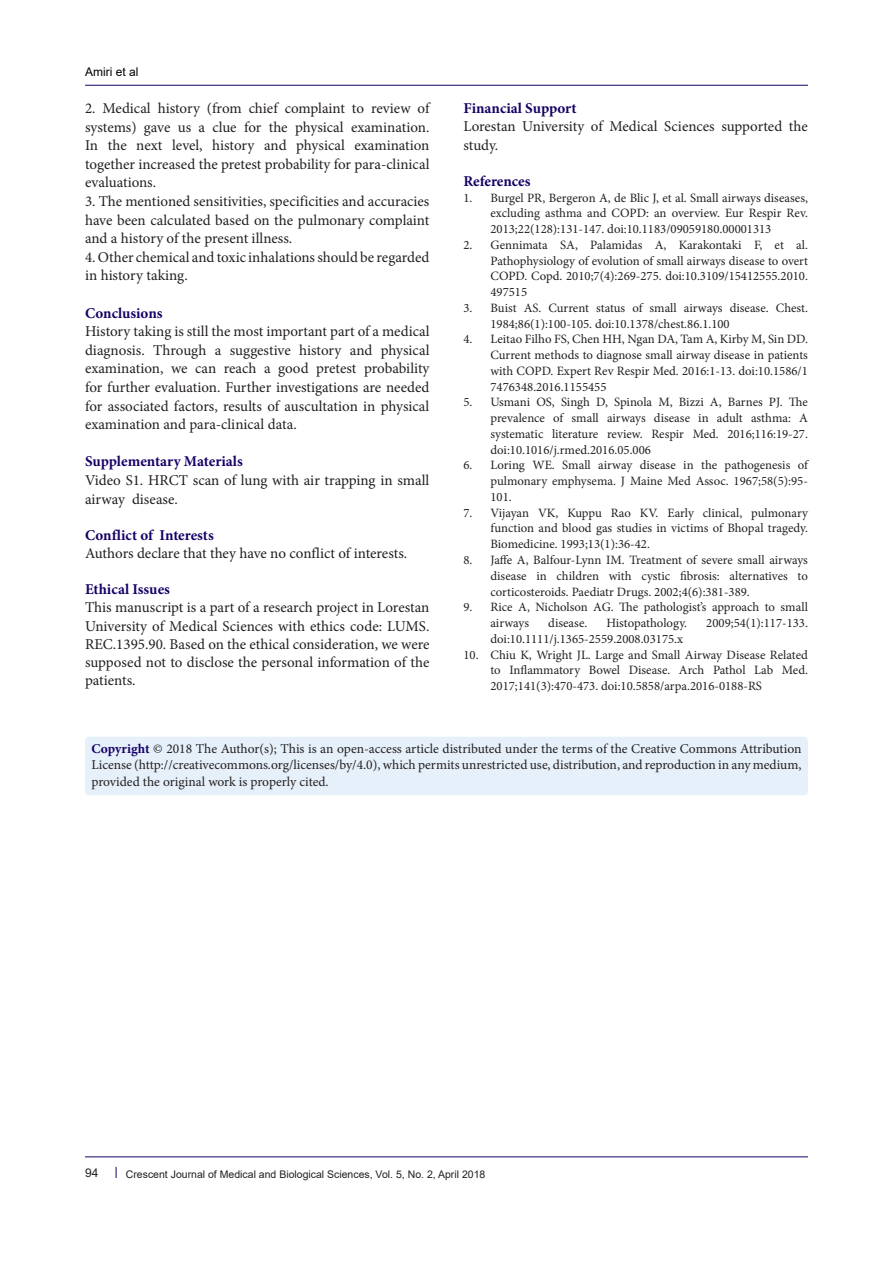
<style>
.page{position:relative;width:893px;height:1263px;background:#fff}
.page>*{position:absolute;margin:0;border:0;box-sizing:border-box;transform-origin:0 0}
.t1{font:15px/18.6px "Minion Pro";color:#231f20;text-align:justify}
.Pa3{font:15px/18.6px "Minion Pro";color:#201e1f}
.Pa3-2{font:700 15px "Minion Pro";color:#170064}
.t2{font:700 15px "Minion Pro";letter-spacing:-.005em;color:#190066}
.t3{font:13.5px/16.5px "Minion Pro";letter-spacing:-.005em;color:#231f20;text-align:justify}
.t4{font:12.75px/15.8px "Minion Pro";color:#231f20;text-align:justify}
.t5{font:12px "Arial";color:#000001}
.t6{font:12px "Arial";color:#231f20}
.t7{font:10.5px "Arial";color:#231f20}
.s1{font-weight:700;color:#190066}
</style>
<div class="page">
<hr style="left:85px;top:1156px;width:723px;height:1px;background:#190066">
<hr style="left:85px;top:85px;width:723px;height:1px;background:#190066">
<div style="left:85px;top:737px;width:723px;height:58px;background:#e6f0fa;border-radius:4px"></div>
<p class="t5" style="left:85px;top:64px;width:55px">Amiri et al</p>
<p class="t1" style="left:85px;top:99px;width:346px">2. Medical history (from chief complaint to review of systems) gave us a clue for the physical examination.<br>In the next level, history and physical examination together increased the pretest probability for para-clinical evaluations.</p>
<p class="t1" style="left:85px;top:192px;width:346px">3. The mentioned sensitivities, specificities and accuracies have been calculated based on the pulmonary complaint and a history of the present illness.</p>
<p class="t1" style="left:85px;top:248px;width:346px">4. Other chemical and toxic inhalations should be regarded in history taking.</p>
<p class="t2" style="left:85px;top:302px;width:79px">Conclusions</p>
<p class="t1" style="left:85px;top:322px;width:346px">History taking is still the most important part of a medical diagnosis. Through a suggestive history and physical examination, we can reach a good pretest probability for further evaluation. Further investigations are needed for associated factors, results of auscultation in physical examination and para-clinical data.</p>
<p class="t2" style="left:85px;top:451px;width:159px">Supplementary Materials</p>
<p class="Pa3" style="left:85px;top:471px;width:346px">Video S1. HRCT scan of lung with air trapping in small airway disease.</p>
<p class="Pa3-2" style="left:85px;top:524px;width:130px">Conflict of Interests</p>
<p class="Pa3" style="left:85px;top:544px;width:324px">Authors declare that they have no conflict of interests.</p>
<p class="Pa3-2" style="left:85px;top:578px;width:86px">Ethical Issues</p>
<p class="t1" style="left:85px;top:598px;width:346px">This manuscript is a part of a research project in Lorestan University of Medical Sciences with ethics code: LUMS.<br>REC.1395.90. Based on the ethical consideration, we were supposed not to disclose the personal information of the patients.</p>
<p class="Pa3-2" style="left:463px;top:98px;width:114px">Financial Support</p>
<p class="t1" style="left:463px;top:117px;width:346px">Lorestan University of Medical Sciences supported the study.</p>
<p class="Pa3-2" style="left:463px;top:171px;width:69px">References</p>
<p class="t4" style="left:490px;top:190px;width:319px;text-indent:-27px">1. Burgel PR, Bergeron A, de Blic J, et al. Small airways diseases, excluding asthma and COPD: an overview. Eur Respir Rev.<br>2013;22(128):131-147. doi:10.1183/09059180.00001313</p>
<p class="t4" style="left:490px;top:237px;width:319px;text-indent:-27px">2. Gennimata SA, Palamidas A, Karakontaki F, et al.<br>Pathophysiology of evolution of small airways disease to overt COPD. Copd. 2010;7(4):269-275. doi:10.3109/15412555.2010.<br>497515</p>
<p class="t4" style="left:490px;top:300px;width:319px;text-indent:-27px">3. Buist AS. Current status of small airways disease. Chest.<br>1984;86(1):100-105. doi:10.1378/chest.86.1.100</p>
<p class="t4" style="left:490px;top:332px;width:319px;text-indent:-27px">4. Leitao Filho FS, Chen HH, Ngan DA, Tam A, Kirby M, Sin DD.<br>Current methods to diagnose small airway disease in patients with COPD. Expert Rev Respir Med. 2016:1-13. doi:10.1586/1<br>7476348.2016.1155455</p>
<p class="t4" style="left:490px;top:395px;width:319px;text-indent:-27px">5. Usmani OS, Singh D, Spinola M, Bizzi A, Barnes PJ. The prevalence of small airways disease in adult asthma: A systematic literature review. Respir Med. 2016;116:19-27. doi:10.1016/j.rmed.2016.05.006</p>
<p class="t4" style="left:490px;top:458px;width:319px;text-indent:-27px">6. Loring WE. Small airway disease in the pathogenesis of pulmonary emphysema. J Maine Med Assoc. 1967;58(5):95- 101.</p>
<p class="t4" style="left:490px;top:505px;width:319px;text-indent:-27px">7. Vijayan VK, Kuppu Rao KV. Early clinical, pulmonary function and blood gas studies in victims of Bhopal tragedy.<br>Biomedicine. 1993;13(1):36-42.</p>
<p class="t4" style="left:490px;top:552px;width:319px;text-indent:-27px">8. Jaffe A, Balfour-Lynn IM. Treatment of severe small airways disease in children with cystic fibrosis: alternatives to corticosteroids. Paediatr Drugs. 2002;4(6):381-389.</p>
<p class="t4" style="left:490px;top:599px;width:319px;text-indent:-27px">9. Rice A, Nicholson AG. The pathologist’s approach to small airways</p>
<p class="t4" style="left:548px;top:615px;width:40px">disease.</p>
<p class="t4" style="left:606px;top:615px;width:82px">Histopathology.</p>
<p class="t4" style="left:706px;top:615px;width:103px">2009;54(1):117-133.</p>
<p class="t4" style="left:490px;top:631px;width:194px">doi:10.1111/j.1365-2559.2008.03175.x</p>
<p class="t4" style="left:490px;top:647px;width:319px;text-indent:-27px">10. Chiu K, Wright JL. Large and Small Airway Disease Related to Inflammatory Bowel Disease. Arch Pathol Lab Med.<br>2017;141(3):470-473. doi:10.5858/arpa.2016-0188-RS</p>
<p class="t3" style="left:91px;top:740px;width:712px"><span class="s1">Copyright</span> © 2018 The Author(s); This is an open-access article distributed under the terms of the Creative Commons Attribution License (http://creativecommons.org/licenses/by/4.0), which permits unrestricted use, distribution, and reproduction in any medium, provided the original work is properly cited.</p>
<p class="t6" style="left:85px;top:1164px;width:15px">94</p>
<p class="t7" style="left:126px;top:1167px;width:361px">Crescent Journal of Medical and Biological Sciences, Vol. 5, No. 2, April 2018</p>
</div>
